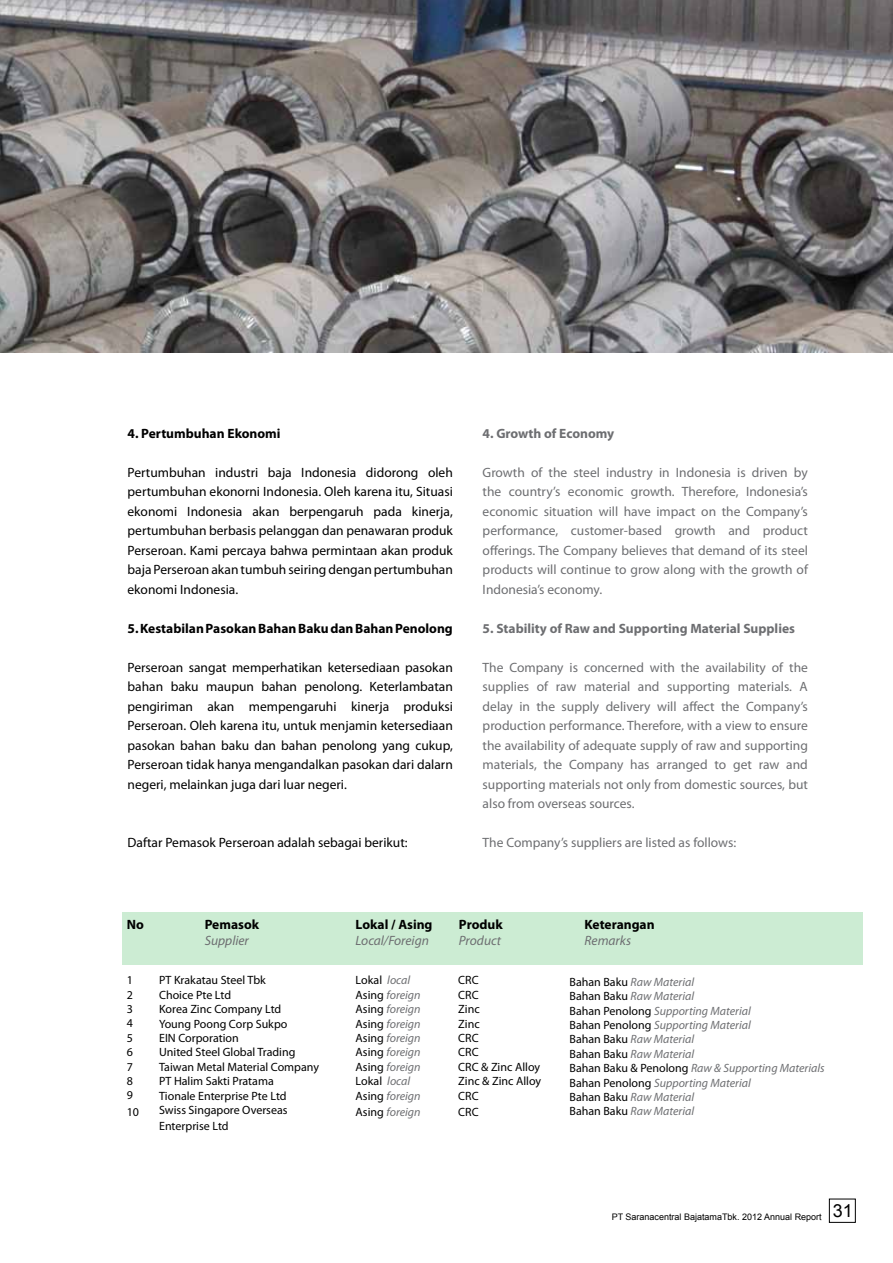
<style>
.page{position:relative;width:893px;height:1263px;background:#fff}
.page>*{position:absolute;margin:0;border:0;box-sizing:border-box;transform-origin:0 0}
.t1{font:13.5px/19.5px "Myriad Pro";color:#6d6e71;text-align:justify}
.t2{font:13.5px/19.5px "Myriad Pro";color:#000;text-align:justify}
.t3{font:700 13.5px "Myriad Pro";color:#000}
.t4{font:700 13.5px "Myriad Pro";color:#6d6e71}
.t5{font:italic 13.5px "Myriad Pro";color:#6d6e71}
.t6{font:italic 12px/14.4px "Myriad Pro";color:#6d6e71}
.t7{font:12px/14.4px "Myriad Pro";color:#000}
.t8{font:9px "Arial";color:#000}
.s1{font-style:normal;color:#000}
</style>
<div class="page">
<div style="left:829px;top:1199px;width:27px;height:24px;border:1px solid #000"></div>
<img style="left:0;top:0;width:893px;height:353px">
<div style="left:122px;top:912px;width:740px;height:53px;background:#ccecd3"></div>
<p class="t3" style="left:128px;top:424px;width:155px">4. Pertumbuhan Ekonomi</p>
<p class="t2" style="left:128px;top:462px;width:327px">Pertumbuhan industri baja Indonesia didorong oleh pertumbuhan ekonorni Indonesia. Oleh karena itu, Situasi ekonomi Indonesia akan berpengaruh pada kinerja, pertumbuhan berbasis pelanggan dan penawaran produk Perseroan. Kami percaya bahwa permintaan akan produk baja Perseroan akan tumbuh seiring dengan pertumbuhan ekonomi Indonesia.</p>
<p class="t3" style="left:128px;top:619px;width:327px">5. Kestabilan Pasokan Bahan Baku dan Bahan Penolong</p>
<p class="t2" style="left:128px;top:657px;width:327px">Perseroan sangat memperhatikan ketersediaan pasokan bahan baku maupun bahan penolong. Keterlambatan pengiriman akan mempengaruhi kinerja produksi Perseroan. Oleh karena itu, untuk menjamin ketersediaan pasokan bahan baku dan bahan penolong yang cukup, Perseroan tidak hanya mengandalkan pasokan dari dalarn negeri, melainkan juga dari luar negeri.</p>
<p class="t2" style="left:128px;top:833px;width:282px">Daftar Pemasok Perseroan adalah sebagai berikut:</p>
<p class="t4" style="left:483px;top:424px;width:133px">4. Growth of Economy</p>
<p class="t1" style="left:483px;top:462px;width:327px">Growth of the steel industry in Indonesia is driven by the country’s economic growth. Therefore, Indonesia’s economic situation will have impact on the Company’s performance, customer-based growth and product offerings. The Company believes that demand of its steel products will continue to grow along with the growth of Indonesia’s economy.</p>
<p class="t4" style="left:483px;top:619px;width:314px">5. Stability of Raw and Supporting Material Supplies</p>
<p class="t1" style="left:483px;top:657px;width:327px">The Company is concerned with the availability of the supplies of raw material and supporting materials. A delay in the supply delivery will affect the Company’s production performance. Therefore, with a view to ensure the availability of adequate supply of raw and supporting materials, the Company has arranged to get raw and supporting materials not only from domestic sources, but also from overseas sources.</p>
<p class="t1" style="left:483px;top:833px;width:255px">The Company’s suppliers are listed as follows:</p>
<p class="t3" style="left:127px;top:916px;width:19px">No</p>
<p class="t3" style="left:356px;top:916px;width:78px">Lokal / Asing</p>
<p class="t5" style="left:356px;top:932px;width:75px">Local/Foreign</p>
<p class="t3" style="left:205px;top:916px;width:56px">Pemasok</p>
<p class="t5" style="left:205px;top:932px;width:46px">Supplier</p>
<p class="t7" style="left:127px;top:973px;width:8px;text-align:justify">1<br>2<br>3<br>4<br>5<br>6<br>7<br>8<br>9</p>
<p class="t7" style="left:127px;top:1104px;width:14px">10</p>
<p class="t7" style="left:159px;top:973px;width:161px">PT Krakatau Steel Tbk<br>Choice Pte Ltd<br>Korea Zinc Company Ltd<br>Young Poong Corp Sukpo<br>EIN Corporation<br>United Steel Global Trading<br>Taiwan Metal Material Company<br>PT Halim Sakti Pratama<br>Tionale Enterprise Pte Ltd<br>Swiss Singapore Overseas</p>
<p class="t7" style="left:159px;top:1119px;width:71px">Enterprise Ltd</p>
<p class="t6" style="left:356px;top:973px;width:67px"><span class="s1">Lokal</span> local<br><span class="s1">Asing</span> foreign<br><span class="s1">Asing</span> foreign<br><span class="s1">Asing</span> foreign<br><span class="s1">Asing</span> foreign<br><span class="s1">Asing</span> foreign<br><span class="s1">Asing</span> foreign<br><span class="s1">Lokal</span> local<br><span class="s1">Asing</span> foreign</p>
<p class="t6" style="left:356px;top:1104px;width:67px"><span class="s1">Asing</span> foreign</p>
<p class="t3" style="left:459px;top:916px;width:45px">Produk</p>
<p class="t5" style="left:459px;top:932px;width:44px">Product</p>
<p class="t7" style="left:458px;top:973px;width:84px">CRC<br>CRC<br>Zinc<br>Zinc<br>CRC<br>CRC<br>CRC &amp; Zinc Alloy<br>Zinc &amp; Zinc Alloy<br>CRC</p>
<p class="t7" style="left:458px;top:1104px;width:22px">CRC</p>
<p class="t3" style="left:584px;top:916px;width:72px">Keterangan</p>
<p class="t5" style="left:584px;top:932px;width:48px">Remarks</p>
<p class="t6" style="left:569px;top:974px;width:257px"><span class="s1">Bahan Baku</span> Raw Material<br><span class="s1">Bahan Baku</span> Raw Material<br><span class="s1">Bahan Penolong</span> Supporting Material<br><span class="s1">Bahan Penolong</span> Supporting Material<br><span class="s1">Bahan Baku</span> Raw Material<br><span class="s1">Bahan Baku</span> Raw Material<br><span class="s1">Bahan Baku &amp; Penolong</span> Raw &amp; Supporting Materials<br><span class="s1">Bahan Penolong</span> Supporting Material<br><span class="s1">Bahan Baku</span> Raw Material<br><span class="s1">Bahan Baku</span> Raw Material</p>
<p class="t8" style="left:612px;top:1211px;width:242px">PT Saranacentral BajatamaTbk. 2012 Annual Report <sup>31</sup></p>
</div>
